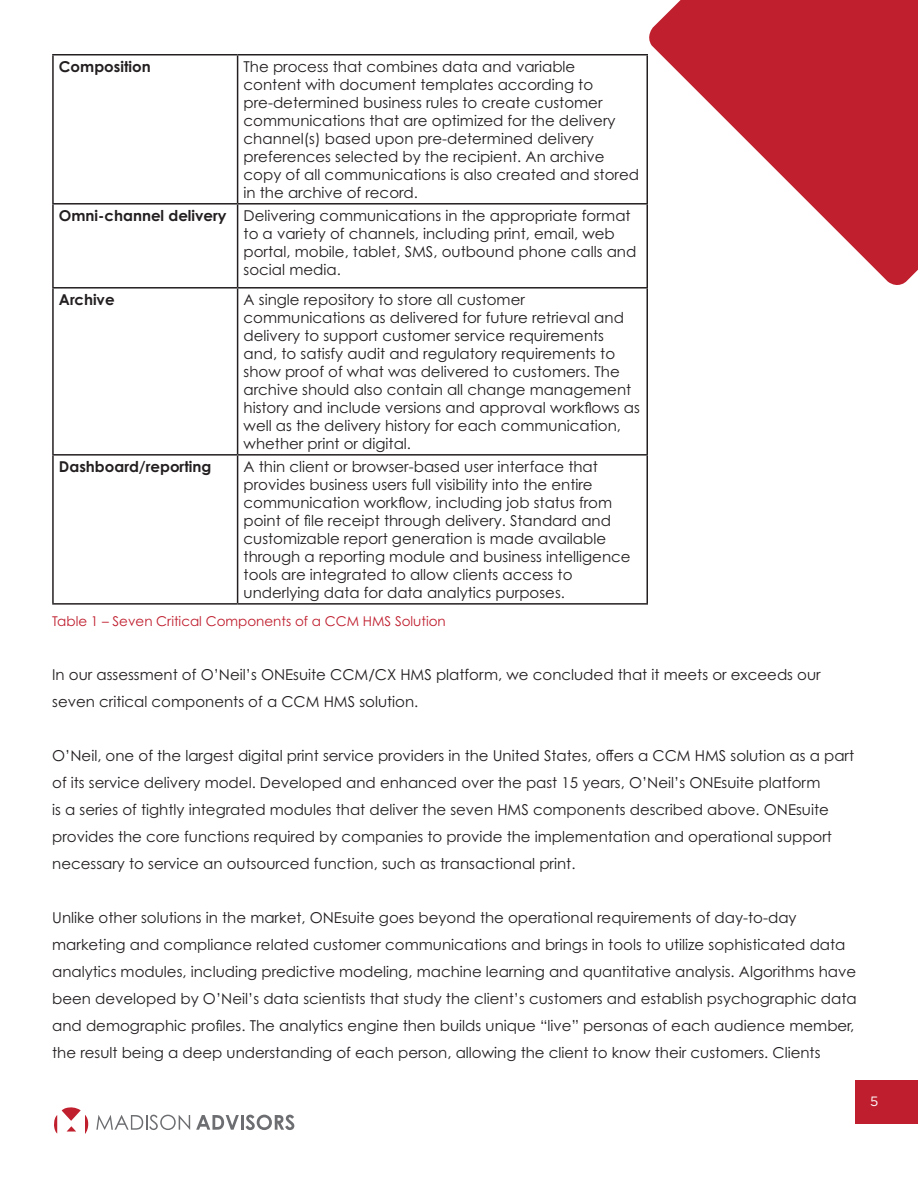
<style>
.page{position:relative;width:918px;height:1188px;background:#fff}
.page>*{position:absolute;margin:0;border:0;box-sizing:border-box;transform-origin:0 0}
.Paragraph_Style_1{font:15px/18px "Century Gothic Pro";color:#231f20}
.t1{font:700 15px "Century Gothic Pro";color:#231f20}
.Paragraph_Style_1-2{font:13.5px "Century Gothic Pro";color:#bf1e2e}
.t2{font:13.5px "Gotham";color:#fff}
</style>
<div class="page">
<div style="left:855px;top:1080px;width:63px;height:44px;background:#bf1e2e"></div>
<svg style="left:54px;top:1107px;width:35px;height:27px"></svg>
<svg style="left:96px;top:1115px;width:94px;height:15px"></svg>
<svg style="left:196px;top:1115px;width:43px;height:15px"></svg>
<hr style="left:241px;top:1115px;width:3px;height:15px;background:#6d6e71">
<svg style="left:246px;top:1115px;width:48px;height:15px"></svg>
<svg style="left:649px;top:0;width:269px;height:285px;fill:#c01f2e"></svg>
<hr style="left:52px;top:54px;width:186px;height:2px;background:#231f20">
<hr style="left:52px;top:55px;width:2px;height:148px;background:#231f20">
<hr style="left:238px;top:54px;width:410px;height:2px;background:#231f20">
<hr style="left:237px;top:55px;width:1px;height:148px;background:#231f20">
<hr style="left:646px;top:55px;width:2px;height:148px;background:#231f20">
<hr style="left:52px;top:203px;width:186px;height:2px;background:#231f20">
<hr style="left:52px;top:205px;width:2px;height:82px;background:#231f20">
<hr style="left:238px;top:203px;width:410px;height:2px;background:#231f20">
<hr style="left:237px;top:205px;width:1px;height:82px;background:#231f20">
<hr style="left:646px;top:205px;width:2px;height:82px;background:#231f20">
<hr style="left:52px;top:287px;width:186px;height:2px;background:#231f20">
<hr style="left:52px;top:289px;width:2px;height:165px;background:#231f20">
<hr style="left:238px;top:287px;width:410px;height:2px;background:#231f20">
<hr style="left:237px;top:289px;width:1px;height:165px;background:#231f20">
<hr style="left:646px;top:289px;width:2px;height:165px;background:#231f20">
<hr style="left:52px;top:454px;width:186px;height:2px;background:#231f20">
<hr style="left:52px;top:456px;width:2px;height:147px;background:#231f20">
<hr style="left:238px;top:454px;width:410px;height:2px;background:#231f20">
<hr style="left:237px;top:456px;width:1px;height:147px;background:#231f20">
<hr style="left:646px;top:456px;width:2px;height:147px;background:#231f20">
<hr style="left:52px;top:603px;width:186px;height:2px;background:#231f20">
<hr style="left:238px;top:603px;width:410px;height:2px;background:#231f20">
<p class="t1" style="left:59px;top:57px;width:93px">Composition</p>
<p class="Paragraph_Style_1" style="left:244px;top:57px;width:397px">The process that combines data and variable<br>content with document templates according to pre-determined business rules to create customer communications that are optimized for the delivery channel(s) based upon pre-determined delivery preferences selected by the recipient. An archive copy of all communications is also created and stored in the archive of record.</p>
<p class="t1" style="left:59px;top:206px;width:169px">Omni-channel delivery</p>
<p class="Paragraph_Style_1" style="left:244px;top:206px;width:394px">Delivering communications in the appropriate format to a variety of channels, including print, email, web portal, mobile, tablet, SMS, outbound phone calls and social media.</p>
<p class="t1" style="left:59px;top:290px;width:57px">Archive</p>
<p class="Paragraph_Style_1" style="left:244px;top:290px;width:398px">A single repository to store all customer communications as delivered for future retrieval and delivery to support customer service requirements and, to satisfy audit and regulatory requirements to show proof of what was delivered to customers. The archive should also contain all change management history and include versions and approval workflows as well as the delivery history for each communication, whether print or digital.</p>
<p class="t1" style="left:59px;top:457px;width:154px">Dashboard/reporting</p>
<p class="Paragraph_Style_1" style="left:244px;top:457px;width:389px">A thin client or browser-based user interface that provides business users full visibility into the entire communication workflow, including job status from point of file receipt through delivery. Standard and customizable report generation is made available through a reporting module and business intelligence tools are integrated to allow clients access to underlying data for data analytics purposes.</p>
<p class="Paragraph_Style_1-2" style="left:52px;top:613px;width:395px">Table 1 – Seven Critical Components of a CCM HMS Solution</p>
<p class="Paragraph_Style_1" style="left:52px;top:661px;width:770px;line-height:27px">In our assessment of O’Neil’s ONEsuite CCM/CX HMS platform, we concluded that it meets or exceeds our seven critical components of a CCM HMS solution.</p>
<p class="Paragraph_Style_1" style="left:52px;top:742px;width:804px;line-height:27px">O’Neil, one of the largest digital print service providers in the United States, offers a CCM HMS solution as a part of its service delivery model. Developed and enhanced over the past 15 years, O’Neil’s ONEsuite platform<br>is a series of tightly integrated modules that deliver the seven HMS components described above. ONEsuite provides the core functions required by companies to provide the implementation and operational support necessary to service an outsourced function, such as transactional print.</p>
<p class="Paragraph_Style_1" style="left:52px;top:904px;width:806px;line-height:27px">Unlike other solutions in the market, ONEsuite goes beyond the operational requirements of day-to-day marketing and compliance related customer communications and brings in tools to utilize sophisticated data analytics modules, including predictive modeling, machine learning and quantitative analysis. Algorithms have been developed by O’Neil’s data scientists that study the client’s customers and establish psychographic data and demographic profiles. The analytics engine then builds unique “live” personas of each audience member, the result being a deep understanding of each person, allowing the client to know their customers. Clients</p>
<p class="t2" style="left:870px;top:1092px;width:10px">5</p>
</div>
